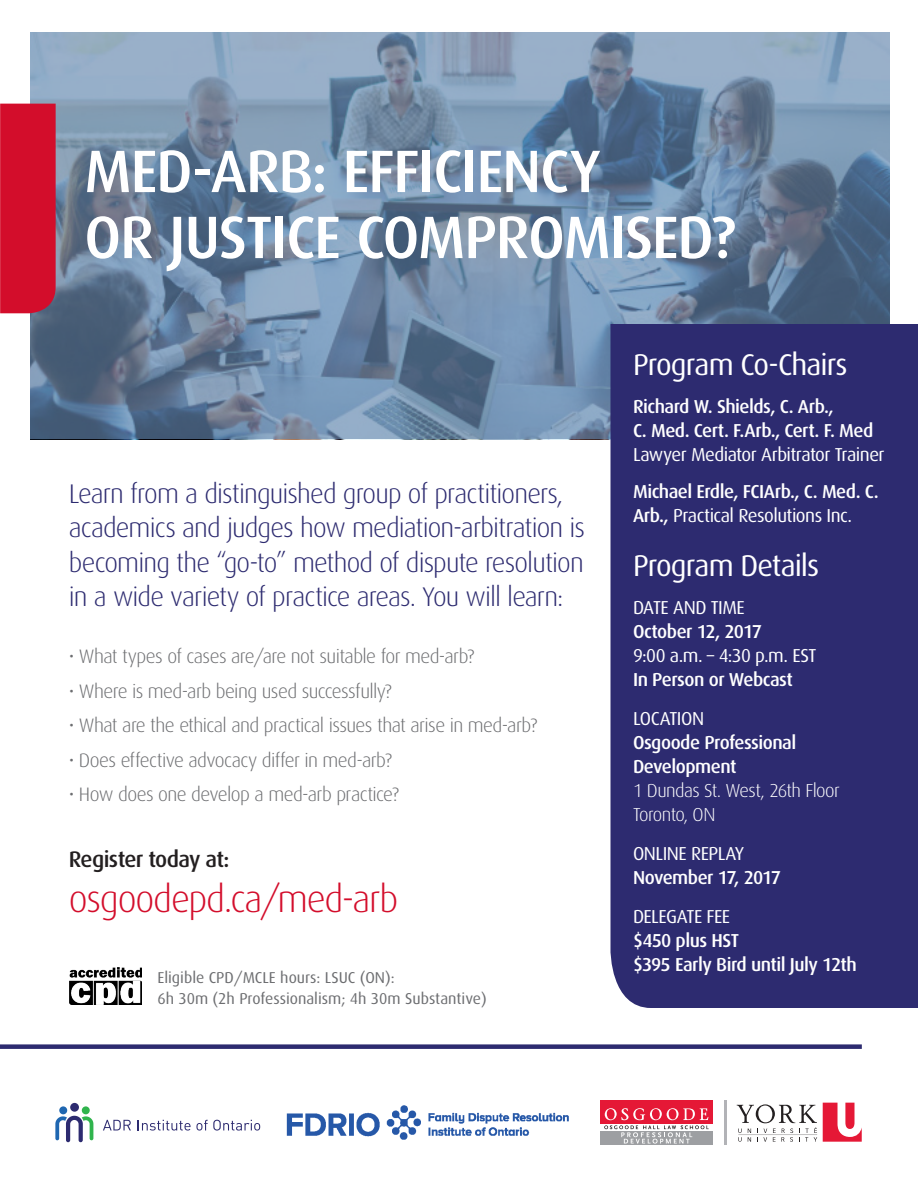
<style>
.page{position:relative;width:918px;height:1188px;background:#fff}
.page>*{position:absolute;margin:0;border:0;box-sizing:border-box;transform-origin:0 0}
.t1{font:500 60px/66px "Dax";letter-spacing:-.025em;color:#fff}
.t2{font:300 37.5px "Dax";letter-spacing:-.03em;color:#d30d2b}
.t3{font:30px "Dax";letter-spacing:-.03em;color:#fff}
.t4{font:300 27px/34.5px "Dax";letter-spacing:-.03em;color:#2d2b70}
.t5{font:500 22.5px "Dax";letter-spacing:-.03em;color:#231f20}
.t6{font:300 19.5px "Dax";letter-spacing:-.03em;color:#6c6d70}
.t7{font:500 18.75px/24px "Dax";letter-spacing:-.03em;color:#fff}
.t8{font:18.75px/24px "Dax";letter-spacing:-.025em;color:#fff}
.t9{font:300 18.75px "Dax";letter-spacing:-.03em;color:#fff}
.t10{font:15.75px/21px "Dax";color:#6c6d70}
.s1{font-weight:400}
.s2{font-weight:500}
</style>
<div class="page">
<svg style="left:30px;top:32px;width:860px;height:407px;background:#7089a5"></svg>
<div style="left:0;top:1044px;width:862px;height:5px;background:#2d2b70"></div>
<div style="left:610px;top:324px;width:308px;height:684px;background:#2d2b70"></div>
<div style="left:0;top:104px;width:56px;height:209px;background:#d30d2b"></div>
<div style="left:600px;top:1131px;width:113px;height:14px;background:#9d9fa2"></div>
<hr style="left:724px;top:1100px;width:3px;height:45px;background:#b2b3b7">
<svg style="left:737px;top:1104px;width:80px;height:38px"></svg>
<svg style="left:823px;top:1103px;width:39px;height:39px"></svg>
<div style="left:600px;top:1100px;width:113px;height:24px;background:#e51836"></div>
<svg style="left:604px;top:1108px;width:105px;height:36px"></svg>
<div style="left:82px;top:1106px;width:8px;height:8px;background:#30b44d;border-radius:50%"></div>
<div style="left:59px;top:1106px;width:8px;height:8px;background:#1f67b1;border-radius:50%"></div>
<div style="left:70px;top:1103px;width:9px;height:9px;background:#2d2b70;border-radius:50%"></div>
<svg style="left:55px;top:1116px;width:38px;height:26px"></svg>
<svg style="left:103px;top:1120px;width:28px;height:10px"></svg>
<svg style="left:138px;top:1120px;width:122px;height:11px"></svg>
<img style="left:286px;top:1105px;width:283px;height:35px">
<img style="left:69px;top:968px;width:72px;height:36px">
<p class="t1" style="left:84px;top:139px;width:653px">MED-ARB: EFFICIENCY<br>OR JUSTICE COMPROMISED?</p>
<p class="t4" style="left:69px;top:476px;width:518px">Learn from a distinguished group of practitioners, academics and judges how mediation-arbitration is becoming the “go-to” method of dispute resolution in a wide variety of practice areas. You will learn:</p>
<p class="t6" style="left:69px;top:646px;width:407px">• What types of cases are/are not suitable for med-arb?</p>
<p class="t6" style="left:69px;top:680px;width:324px">• Where is med-arb being used successfully?</p>
<p class="t6" style="left:69px;top:715px;width:470px">• What are the ethical and practical issues that arise in med-arb?</p>
<p class="t6" style="left:69px;top:749px;width:324px">• Does effective advocacy differ in med-arb?</p>
<p class="t6" style="left:69px;top:784px;width:332px">• How does one develop a med-arb practice?</p>
<p class="t5" style="left:69px;top:847px;width:162px">Register today at:</p>
<p class="t2" style="left:69px;top:879px;width:331px">osgoodepd.ca/med-arb</p>
<p class="t10" style="left:157px;top:967px;width:331px">Eligible CPD/MCLE hours: LSUC (ON):<br>6h 30m (2h Professionalism; 4h 30m Substantive)</p>
<p class="t3" style="left:633px;top:348px;width:216px">Program Co-Chairs</p>
<p class="t7" style="left:633px;top:394px;width:253px">Richard W. Shields, C. Arb.,<br>C. Med. Cert. F.Arb., Cert. F. Med<br><span class="s1">Lawyer Mediator Arbitrator Trainer</span></p>
<p class="t7" style="left:633px;top:480px;width:247px">Michael Erdle, FCIArb., C. Med. C.<br>Arb., <span class="s1">Practical Resolutions Inc.</span></p>
<p class="t3" style="left:633px;top:549px;width:188px">Program Details</p>
<p class="t8" style="left:633px;top:596px;width:113px">DATE AND TIME</p>
<p class="t7" style="left:633px;top:619px;width:130px">October 12, 2017</p>
<p class="t8" style="left:633px;top:644px;width:185px">9:00 a.m. – 4:30 p.m. EST<br><span class="s2">In Person or Webcast</span></p>
<p class="t8" style="left:633px;top:707px;width:73px">LOCATION</p>
<p class="t7" style="left:633px;top:730px;width:165px">Osgoode Professional<br>Development</p>
<p class="t9" style="left:633px;top:780px;width:208px">1 Dundas St. West, 26th Floor</p>
<p class="t9" style="left:633px;top:804px;width:84px">Toronto, ON</p>
<p class="t8" style="left:633px;top:842px;width:113px">ONLINE REPLAY</p>
<p class="t7" style="left:633px;top:865px;width:150px">November 17, 2017</p>
<p class="t8" style="left:633px;top:905px;width:99px">DELEGATE FEE</p>
<p class="t7" style="left:633px;top:928px;width:108px">$450 plus HST</p>
<p class="t7" style="left:633px;top:952px;width:225px">$395 Early Bird until July 12th</p>
</div>
